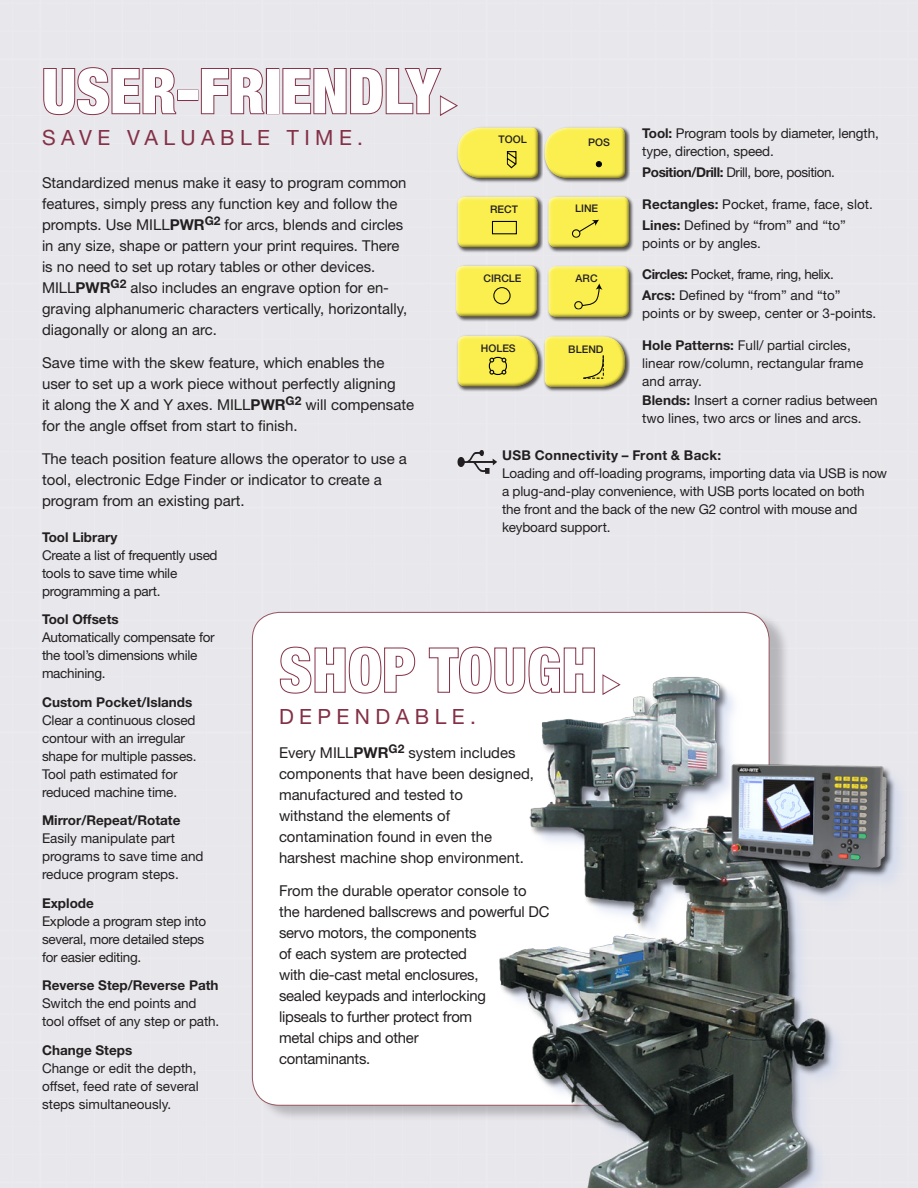
<style>
.page{position:relative;width:918px;height:1188px;background:#e7e7ec}
.page>*{position:absolute;margin:0;border:0;box-sizing:border-box;transform-origin:0 0}
.t1{font:900 condensed 61.95px "Helvetica Neue LT Std";color:#fff}
.t2{font:21px "Helvetica Neue LT Std";letter-spacing:.26em;color:#843046}
.t3{font:15px/21px "Helvetica Neue LT Std";color:#231f20}
.t4{font:13.5px/18px "Helvetica Neue LT Std";letter-spacing:-.01em;color:#231f20}
.t5{font:700 13.5px "Helvetica Neue LT Std";color:#231f20}
.t6{font:13.5px "Helvetica Neue LT Std";letter-spacing:-.03em;color:#231f20}
.t7{font:700 13.5px "Helvetica Neue LT Std";letter-spacing:.02em;color:#231f20}
.t8{font:500 10.5px "Helvetica Neue LT Std";color:#231f20}
.s1{font-weight:700}
</style>
<div class="page">
<div style="left:252px;top:612px;width:517px;height:493px;background:#fff;border-radius:27px"></div>
<img style="left:470px;top:666px;width:445px;height:522px">
<svg style="left:42px;top:66px;width:135px;height:50px;background:#cfbbc4"></svg>
<div style="left:177px;top:90px;width:21px;height:11px;border:2px solid #843046"></div>
<svg style="left:200px;top:67px;width:65px;height:48px;background:#cfbbc4"></svg>
<div style="left:266px;top:68px;width:13px;height:46px;border:2px solid #843046"></div>
<svg style="left:279px;top:646px;width:137px;height:48px"></svg>
<svg style="left:428px;top:646px;width:167px;height:48px"></svg>
<img style="left:448px;top:117px;width:70px;height:53px">
<div style="left:457px;top:126px;width:86px;height:58px;background:#231f20;opacity:.75"></div>
<div style="left:455px;top:125px;width:83px;height:48px;background:#fff;opacity:.75"></div>
<div style="left:459px;top:126px;width:80px;height:53px;background:#231f20;opacity:.75"></div>
<div style="left:544px;top:126px;width:86px;height:58px;background:#231f20;opacity:.75"></div>
<div style="left:542px;top:125px;width:84px;height:48px;background:#fff;opacity:.75"></div>
<div style="left:546px;top:126px;width:80px;height:53px;background:#231f20;opacity:.75"></div>
<div style="left:457px;top:335px;width:86px;height:57px;background:#231f20;opacity:.75"></div>
<div style="left:455px;top:333px;width:78px;height:54px;background:#fff;opacity:.75"></div>
<div style="left:456px;top:337px;width:83px;height:50px;background:#231f20;opacity:.75"></div>
<div style="left:544px;top:335px;width:86px;height:57px;background:#231f20;opacity:.75"></div>
<div style="left:542px;top:334px;width:78px;height:54px;background:#fff;opacity:.75"></div>
<div style="left:543px;top:337px;width:83px;height:51px;background:#231f20;opacity:.75"></div>
<div style="left:547px;top:265px;width:87px;height:57px;background:#231f20;opacity:.75"></div>
<div style="left:547px;top:264px;width:83px;height:54px;background:#231f20;opacity:.75"></div>
<div style="left:455px;top:265px;width:87px;height:57px;background:#231f20;opacity:.75"></div>
<div style="left:453px;top:263px;width:84px;height:54px;background:#e7e7ec"></div>
<div style="left:454px;top:264px;width:83px;height:53px;background:#231f20;opacity:.75"></div>
<div style="left:547px;top:196px;width:87px;height:57px;background:#231f20;opacity:.75"></div>
<div style="left:546px;top:194px;width:83px;height:54px;background:#e7e7ec"></div>
<div style="left:547px;top:195px;width:83px;height:53px;background:#231f20;opacity:.75"></div>
<div style="left:457px;top:196px;width:86px;height:57px;background:#231f20;opacity:.75"></div>
<div style="left:455px;top:194px;width:83px;height:54px;background:#e7e7ec"></div>
<div style="left:456px;top:195px;width:83px;height:53px;background:#231f20;opacity:.75"></div>
<img style="left:0;top:929px;width:1px;height:226px">
<svg style="left:456px;top:449px;width:41px;height:25px"></svg>
<svg style="left:281px;top:67px;width:178px;height:51px;background:#d2c0c8"></svg>
<svg style="left:602px;top:673px;width:19px;height:24px"></svg>
<p class="t1" style="left:42px;top:53px;width:399px">USER-FRIENDLY</p>
<p class="t2" style="left:42px;top:125px;width:323px">SAVE VALUABLE TIME.</p>
<p class="t4" style="left:642px;top:125px;width:238px"><span class="s1">Tool:</span> Program tools by diameter, length, type, direction, speed.</p>
<p class="t6" style="left:642px;top:165px;width:194px"><span class="s1">Position/Drill:</span> Drill, bore, position.</p>
<p class="t4" style="left:642px;top:195px;width:232px"><span class="s1">Rectangles:</span> Pocket, frame, face, slot.</p>
<p class="t4" style="left:642px;top:216px;width:205px"><span class="s1">Lines:</span> Defined by “from” and “to” points or by angles.</p>
<p class="t6" style="left:642px;top:267px;width:193px"><span class="s1">Circles:</span> Pocket, frame, ring, helix.</p>
<p class="t4" style="left:642px;top:287px;width:236px"><span class="s1">Arcs:</span> Defined by “from” and “to” points or by sweep, center or 3-points.</p>
<p class="t4" style="left:642px;top:336px;width:223px"><span class="s1">Hole Patterns:</span> Full/ partial circles, linear row/column, rectangular frame and array.</p>
<p class="t4" style="left:642px;top:392px;width:237px"><span class="s1">Blends:</span> Insert a corner radius between two lines, two arcs or lines and arcs.</p>
<p class="t8" style="left:499px;top:133px;width:30px">TOOL</p>
<p class="t8" style="left:588px;top:136px;width:23px">POS</p>
<p class="t3" style="left:42px;top:172px;width:367px">Standardized menus make it easy to program common features, simply press any function key and follow the prompts. Use MILL<span class="s1">PWR</span><sup>G2</sup> for arcs, blends and circles in any size, shape or pattern your print requires. There is no need to set up rotary tables or other devices.<br>MILL<span class="s1">PWR</span><sup>G2</sup> also includes an engrave option for en&shy;graving alphanumeric characters vertically, horizontally, diagonally or along an arc.</p>
<p class="t3" style="left:42px;top:352px;width:374px">Save time with the skew feature, which enables the user to set up a work piece without perfectly aligning<br>it along the X and Y axes. MILL<span class="s1">PWR</span><sup>G2</sup> will compensate for the angle offset from start to finish.</p>
<p class="t3" style="left:42px;top:448px;width:367px">The teach position feature allows the operator to use a tool, electronic Edge Finder or indicator to create a program from an existing part.</p>
<p class="t8" style="left:490px;top:203px;width:29px">RECT</p>
<p class="t8" style="left:575px;top:202px;width:25px">LINE</p>
<p class="t8" style="left:483px;top:272px;width:40px">CIRCLE</p>
<p class="t8" style="left:576px;top:272px;width:23px">ARC</p>
<p class="t8" style="left:481px;top:342px;width:37px">HOLES</p>
<p class="t8" style="left:568px;top:343px;width:37px">BLEND</p>
<p class="t7" style="left:502px;top:446px;width:221px">USB Connectivity – Front &amp; Back:</p>
<p class="t4" style="left:502px;top:464px;width:386px">Loading and off-loading programs, importing data via USB is now a plug-and-play convenience, with USB ports located on both<br>the front and the back of the new G2 control with mouse and keyboard support.</p>
<p class="t5" style="left:42px;top:529px;width:77px">Tool Library</p>
<p class="t4" style="left:42px;top:546px;width:177px">Create a list of frequently used tools to save time while programming a part.</p>
<p class="t5" style="left:42px;top:611px;width:78px">Tool Offsets</p>
<p class="t4" style="left:42px;top:629px;width:174px">Automatically compensate for the tool’s dimensions while machining.</p>
<p class="t5" style="left:42px;top:694px;width:152px">Custom Pocket/Islands</p>
<p class="t4" style="left:42px;top:711px;width:156px">Clear a continuous closed contour with an irregular shape for multiple passes.<br>Tool path estimated for reduced machine time.</p>
<p class="t5" style="left:42px;top:812px;width:140px">Mirror/Repeat/Rotate</p>
<p class="t4" style="left:42px;top:830px;width:163px">Easily manipulate part programs to save time and reduce program steps.</p>
<p class="t5" style="left:42px;top:895px;width:53px">Explode</p>
<p class="t4" style="left:42px;top:912px;width:166px">Explode a program step into several, more detailed steps for easier editing.</p>
<p class="t5" style="left:42px;top:977px;width:178px">Reverse Step/Reverse Path</p>
<p class="t4" style="left:42px;top:995px;width:179px">Switch the end points and tool offset of any step or path.</p>
<p class="t5" style="left:42px;top:1042px;width:92px">Change Steps</p>
<p class="t4" style="left:42px;top:1059px;width:158px">Change or edit the depth, offset, feed rate of several steps simultaneously.</p>
<p class="t2" style="left:279px;top:704px;width:198px">DEPENDABLE.</p>
<p class="t3" style="left:279px;top:742px;width:257px">Every MILL<span class="s1">PWR</span><sup>G2</sup> system includes components that have been designed, manufactured and tested to<br>withstand the elements of contamination found in even the harshest machine shop environment.</p>
<p class="t3" style="left:279px;top:880px;width:272px">From the durable operator console to the hardened ballscrews and powerful DC servo motors, the components<br>of each system are protected<br>with die-cast metal enclosures,<br>sealed keypads and interlocking<br>lipseals to further protect from<br>metal chips and other<br>contaminants.</p>
</div>
